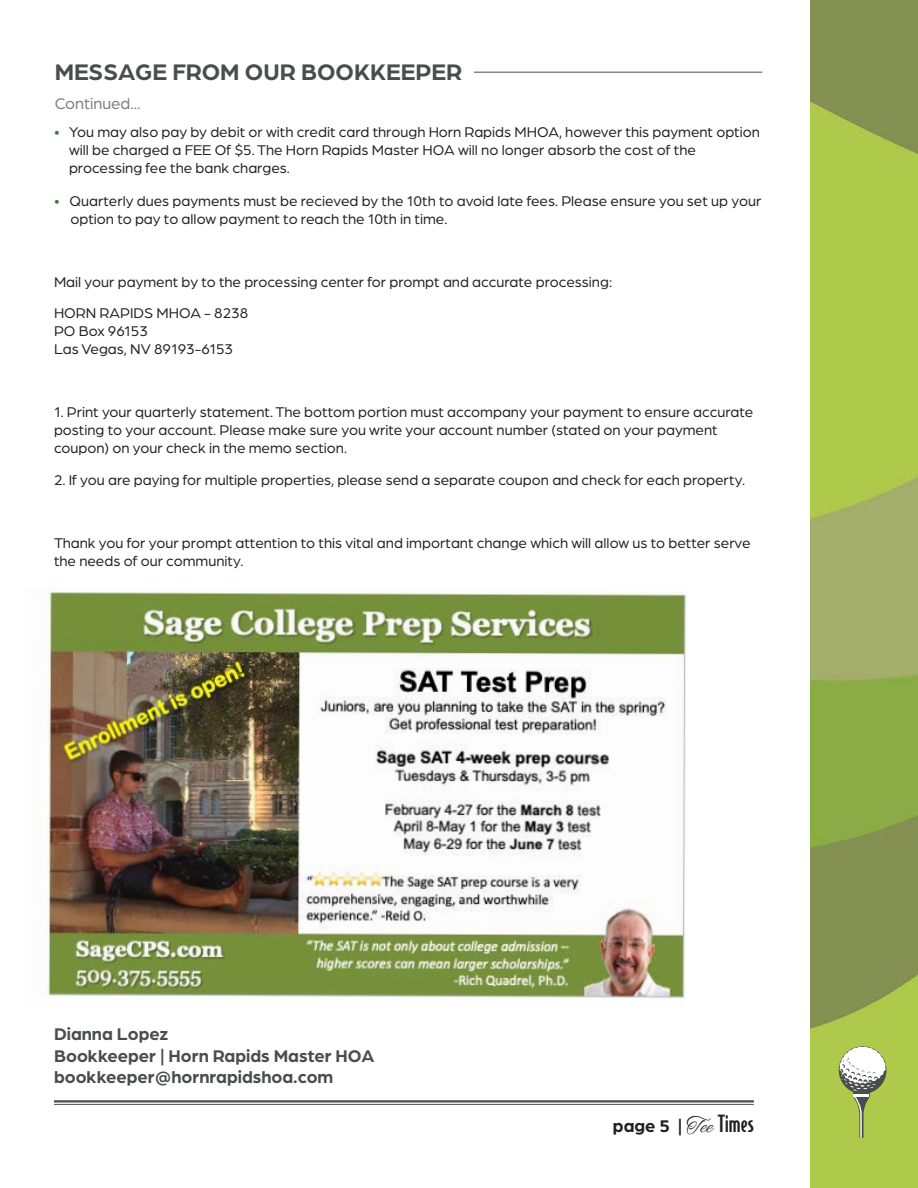
<style>
.page{position:relative;width:918px;height:1188px;background:#fff}
.page>*{position:absolute;margin:0;border:0;box-sizing:border-box;transform-origin:0 0}
.t1{font:700 24px "Arboria";color:#4b4c4d}
.t2{font:700 18px "Arboria";color:#4b4c4d}
.t3{font:700 18px "Arboria";color:#231f20}
.t4{font:16.5px "Arboria";color:#797b7e}
.t5{font:15px/18px "Arboria";color:#231f20}
.s1{color:#3a7b31}
.s2{font-family:"Alex Brush";font-weight:400;font-size:22.5px}
.s3{font-family:"Bodega Sans";font-weight:500;font-size:22.5px}
</style>
<div class="page">
<img style="left:810px;top:0;width:108px;height:1188px">
<hr style="left:54px;top:1100px;width:700px;height:2px;background:#4b4c4d">
<hr style="left:54px;top:1104px;width:700px;height:1px;background:#4b4c4d">
<svg style="left:839px;top:1047px;width:47px;height:91px"></svg>
<hr style="left:474px;top:72px;width:288px;height:1px;background:#4b4c4d">
<img style="left:46px;top:590px;width:641px;height:408px">
<p class="t1" style="left:55px;top:56px;width:409px">MESSAGE FROM OUR BOOKKEEPER</p>
<p class="t4" style="left:55px;top:92px;width:87px">Continued...</p>
<p class="t5" style="left:69px;top:122px;width:692px;text-indent:-15px"><span class="s1">•</span> You may also pay by debit or with credit card through Horn Rapids MHOA, however this payment option will be charged a FEE Of $5. The Horn Rapids Master HOA will no longer absorb the cost of the processing fee the bank charges.</p>
<p class="t5" style="left:70px;top:191px;width:692px;text-indent:-16px"><span class="s1">•</span> Quarterly dues payments must be recieved by the 10th to avoid late fees. Please ensure you set up your option to pay to allow payment to reach the 10th in time.</p>
<p class="t5" style="left:54px;top:272px;width:560px">Mail your payment by to the processing center for prompt and accurate processing:</p>
<p class="t5" style="left:54px;top:303px;width:196px">HORN RAPIDS MHOA - 8238<br>PO Box 96153<br>Las Vegas, NV 89193-6153</p>
<p class="t5" style="left:54px;top:402px;width:701px">1. Print your quarterly statement. The bottom portion must accompany your payment to ensure accurate posting to your account. Please make sure you write your account number (stated on your payment coupon) on your check in the memo section.</p>
<p class="t5" style="left:54px;top:470px;width:693px">2. If you are paying for multiple properties, please send a separate coupon and check for each property.</p>
<p class="t5" style="left:54px;top:533px;width:698px">Thank you for your prompt attention to this vital and important change which will allow us to better serve the needs of our community.</p>
<p class="t2" style="left:54px;top:1022px;width:116px">Dianna Lopez</p>
<p class="t2" style="left:54px;top:1043px;width:322px">Bookkeeper | Horn Rapids Master HOA</p>
<p class="t2" style="left:54px;top:1065px;width:281px">bookkeeper@hornrapidshoa.com</p>
<p class="t3" style="left:613px;top:1114px;width:143px">page 5 | <span class="s2">Tee</span> <span class="s3">Times</span></p>
</div>
